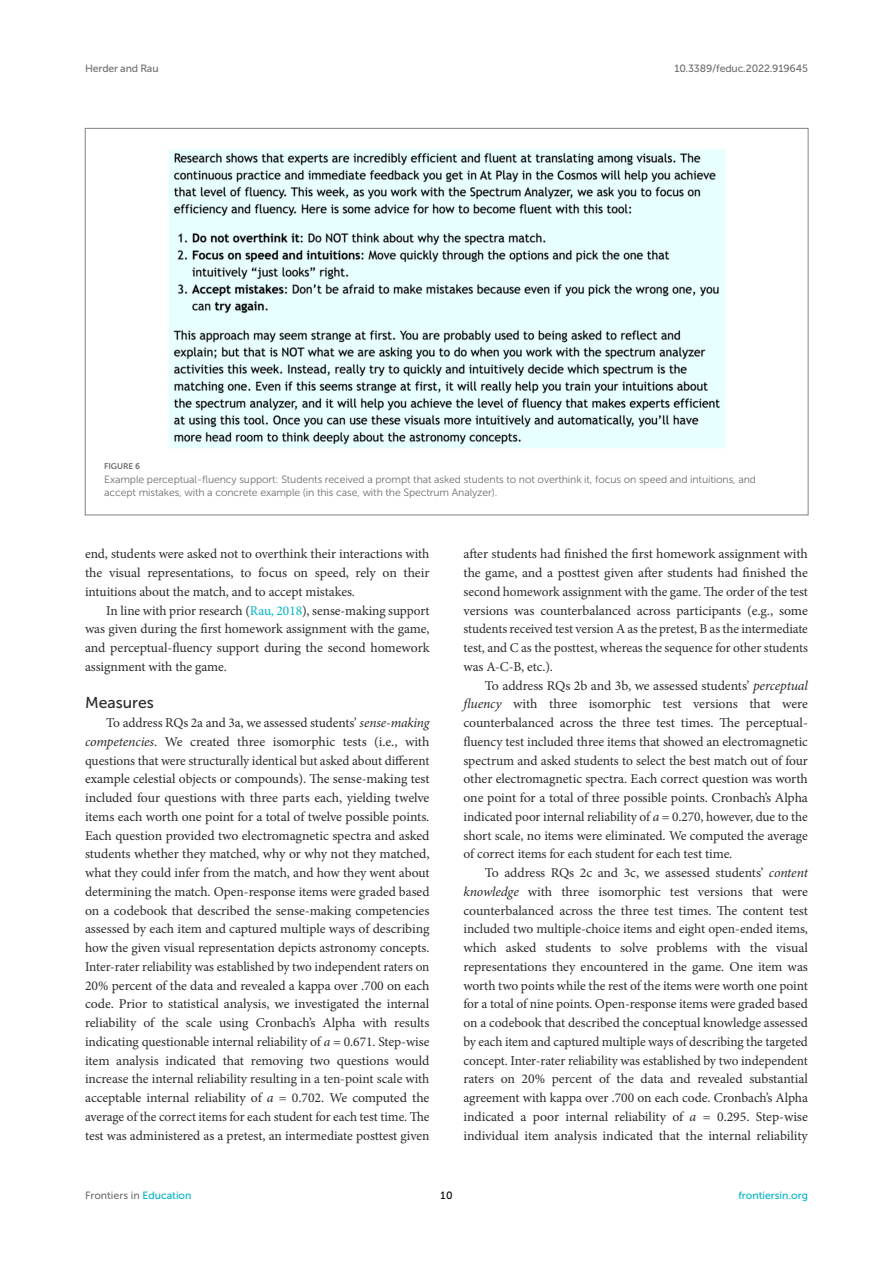
<style>
.page{position:relative;width:893px;height:1263px;background:#fff}
.page>*{position:absolute;margin:0;border:0;box-sizing:border-box;transform-origin:0 0}
.HEAD_3{font:15.75px "Museo Sans 500";color:#2b2b2a}
.TEXT{font:13.5px/18.8px "Minion Pro";letter-spacing:-.01em;color:#2b2b2a;text-align:justify}
.TEXT_FLUSH{font:13.5px/18.8px "Minion Pro";letter-spacing:-.01em;color:#2b2b2a;text-align:justify}
.FIG_LEG{font:10.5px/13.5px "Museo Sans 300";letter-spacing:-.01em;color:#706f70}
.t1{font:10.5px "Museo Sans 500";letter-spacing:-.015em;color:#706f70}
.t2{font:10.5px "Museo Sans 500";color:#00b4c4}
.t3{font:10.5px "Museo Sans 500";color:#000}
.FIG_HD{font:8.25px "Museo Sans 700";letter-spacing:-.01em;color:#706f70}
.s1{color:#00b4c4}
.s2{font-style:italic}
</style>
<div class="page">
<img style="left:169px;top:150px;width:556px;height:298px">
<p class="t1" style="left:85px;top:63px;width:75px">Herder and Rau</p>
<p class="t1" style="left:674px;top:63px;width:135px">10.3389/feduc.2022.919645</p>
<p class="FIG_HD" style="left:104px;top:462px;width:37px">FIGURE 6</p>
<p class="FIG_LEG" style="left:104px;top:472px;width:653px">Example perceptual-fluency support: Students received a prompt that asked students to not overthink it, focus on speed and intuitions, and accept mistakes, with a concrete example (in this case, with the Spectrum Analyzer).</p>
<p class="TEXT" style="left:85px;top:545px;width:346px">end, students were asked not to overthink their interactions with the visual representations, to focus on speed, rely on their intuitions about the match, and to accept mistakes.</p>
<p class="TEXT" style="left:85px;top:601px;width:346px;text-indent:21px">In line with prior research (<span class="s1">Rau, 2018</span>), sense-making support was given during the first homework assignment with the game, and perceptual-fluency support during the second homework assignment with the game.</p>
<p class="HEAD_3" style="left:85px;top:694px;width:70px">Measures</p>
<p class="TEXT_FLUSH" style="left:85px;top:713px;width:346px;text-indent:21px">To address RQs 2a and 3a, we assessed students’ <span class="s2">sense-making competencies</span>. We created three isomorphic tests (i.e., with questions that were structurally identical but asked about different example celestial objects or compounds). The sense-making test included four questions with three parts each, yielding twelve items each worth one point for a total of twelve possible points.<br>Each question provided two electromagnetic spectra and asked students whether they matched, why or why not they matched, what they could infer from the match, and how they went about determining the match. Open-response items were graded based on a codebook that described the sense-making competencies assessed by each item and captured multiple ways of describing how the given visual representation depicts astronomy concepts.<br>Inter-rater reliability was established by two independent raters on 20% percent of the data and revealed a kappa over .700 on each code. Prior to statistical analysis, we investigated the internal reliability of the scale using Cronbach’s Alpha with results indicating questionable internal reliability of <span class="s2">a</span> = 0.671. Step-wise item analysis indicated that removing two questions would increase the internal reliability resulting in a ten-point scale with acceptable internal reliability of <span class="s2">a</span> = 0.702. We computed the average of the correct items for each student for each test time. The test was administered as a pretest, an intermediate posttest given</p>
<p class="TEXT_FLUSH" style="left:463px;top:545px;width:346px">after students had finished the first homework assignment with the game, and a posttest given after students had finished the second homework assignment with the game. The order of the test versions was counterbalanced across participants (e.g., some students received test version A as the pretest, B as the intermediate test, and C as the posttest, whereas the sequence for other students was A-C-B, etc.).</p>
<p class="TEXT" style="left:463px;top:676px;width:346px;text-indent:21px">To address RQs 2b and 3b, we assessed students’ <span class="s2">perceptual fluency</span> with three isomorphic test versions that were counterbalanced across the three test times. The perceptual&shy;fluency test included three items that showed an electromagnetic spectrum and asked students to select the best match out of four other electromagnetic spectra. Each correct question was worth one point for a total of three possible points. Cronbach’s Alpha indicated poor internal reliability of <span class="s2">a</span> = 0.270, however, due to the short scale, no items were eliminated. We computed the average of correct items for each student for each test time.</p>
<p class="TEXT" style="left:463px;top:863px;width:346px;text-indent:21px">To address RQs 2c and 3c, we assessed students’ <span class="s2">content knowledge</span> with three isomorphic test versions that were counterbalanced across the three test times. The content test included two multiple-choice items and eight open-ended items, which asked students to solve problems with the visual representations they encountered in the game. One item was worth two points while the rest of the items were worth one point for a total of nine points. Open-response items were graded based on a codebook that described the conceptual knowledge assessed by each item and captured multiple ways of describing the targeted concept. Inter-rater reliability was established by two independent raters on 20% percent of the data and revealed substantial agreement with kappa over .700 on each code. Cronbach’s Alpha indicated a poor internal reliability of <span class="s2">a</span> = 0.295. Step-wise individual item analysis indicated that the internal reliability</p>
<p class="t1" style="left:85px;top:1190px;width:108px">Frontiers in <span class="s1">Education</span></p>
<p class="t3" style="left:440px;top:1190px;width:14px">10</p>
<p class="t2" style="left:738px;top:1190px;width:71px">frontiersin.org</p>
</div>
